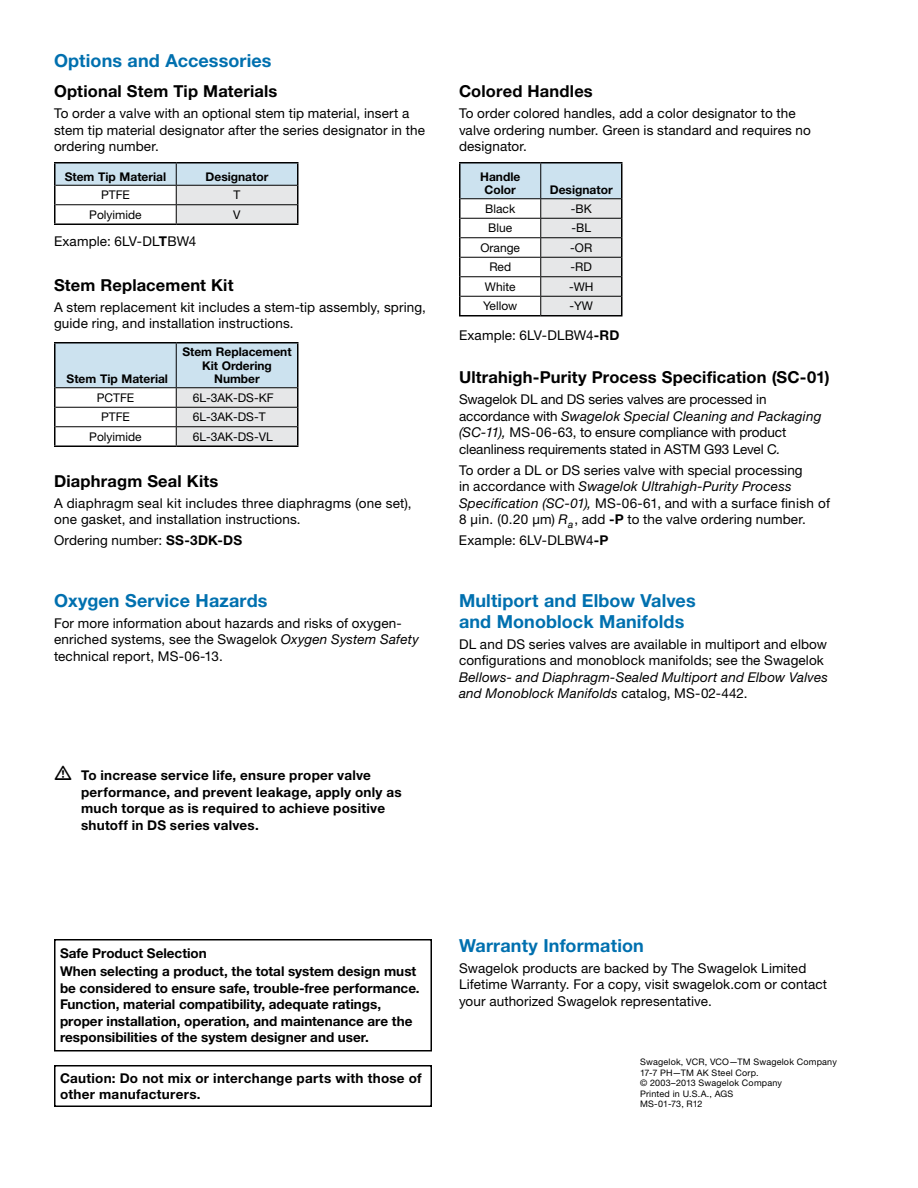
<style>
.page{position:relative;width:918px;height:1188px;background:#fff}
.page>*{position:absolute;margin:0;border:0;box-sizing:border-box;transform-origin:0 0}
.t1{font:700 18px/21px "Helvetica Neue LT Std";letter-spacing:.005em;color:#0070af}
.t2{font:700 16.5px "Helvetica Neue LT Std";letter-spacing:.01em;color:#000}
.t3{font:13.5px/16.5px "Helvetica Neue LT Std";letter-spacing:.01em;color:#000}
.t4{font:700 13.5px/16.5px "Helvetica Neue LT Std";color:#000}
.t5{font:700 13.5px/16.5px "Helvetica Neue LT Std";letter-spacing:.02em;color:#000}
.t6{font:italic 13.5px/16.5px "Helvetica Neue LT Std";letter-spacing:.015em;color:#000}
.t7{font:12px "Helvetica Neue LT Std";color:#000}
.t8{font:700 12px/13.5px "Helvetica Neue LT Std";color:#000;text-align:center}
.t9{font:9px/10.5px "Helvetica Neue LT Std";letter-spacing:.02em;color:#000}
.s1{font-weight:700}
.s2{font-style:italic}
.s3{font-style:normal}
</style>
<div class="page">
<div style="left:54px;top:939px;width:378px;height:113px;border:2px solid #000"></div>
<div style="left:54px;top:1065px;width:378px;height:42px;border:2px solid #000"></div>
<hr style="left:54px;top:162px;width:122px;height:2px;background:#000">
<hr style="left:176px;top:162px;width:122px;height:2px;background:#000">
<hr style="left:54px;top:224px;width:122px;height:1px;background:#000">
<hr style="left:176px;top:224px;width:122px;height:1px;background:#000">
<svg style="left:54px;top:163px;width:244px;height:61px"></svg>
<hr style="left:176px;top:204px;width:121px;height:1px;background:#000">
<hr style="left:54px;top:342px;width:122px;height:2px;background:#000">
<hr style="left:176px;top:342px;width:122px;height:2px;background:#000">
<hr style="left:54px;top:446px;width:122px;height:1px;background:#000">
<hr style="left:176px;top:446px;width:122px;height:1px;background:#000">
<svg style="left:54px;top:343px;width:244px;height:103px"></svg>
<hr style="left:56px;top:426px;width:120px;height:1px;background:#000">
<hr style="left:459px;top:162px;width:82px;height:2px;background:#000">
<hr style="left:541px;top:162px;width:81px;height:2px;background:#000">
<svg style="left:459px;top:163px;width:163px;height:153px"></svg>
<hr style="left:460px;top:296px;width:81px;height:1px;background:#000">
<h1 class="t1" style="left:54px;top:50px;width:219px">Options and Accessories</h1>
<p class="t2" style="left:54px;top:81px;width:225px">Optional Stem Tip Materials</p>
<p class="t3" style="left:54px;top:105px;width:372px">To order a valve with an optional stem tip material, insert a stem tip material designator after the series designator in the ordering number.</p>
<p class="t8" style="left:65px;top:169px;width:103px">Stem Tip Material</p>
<p class="t8" style="left:206px;top:169px;width:64px">Designator</p>
<p class="t7" style="left:101px;top:188px;width:30px">PTFE</p>
<p class="t7" style="left:234px;top:188px;width:8px">T</p>
<p class="t7" style="left:89px;top:207px;width:54px">Polyimide</p>
<p class="t7" style="left:233px;top:207px;width:9px">V</p>
<p class="t3" style="left:54px;top:233px;width:144px">Example: 6LV-DL<span class="s1">T</span>BW4</p>
<p class="t2" style="left:54px;top:274px;width:181px">Stem Replacement Kit</p>
<p class="t3" style="left:54px;top:298px;width:374px">A stem replacement kit includes a stem-tip assembly, spring, guide ring, and installation instructions.</p>
<p class="t8" style="left:67px;top:372px;width:103px">Stem Tip Material</p>
<p class="t8" style="left:182px;top:345px;width:111px">Stem Replacement<br>Kit Ordering<br>Number</p>
<p class="t7" style="left:97px;top:390px;width:39px">PCTFE</p>
<p class="t7" style="left:193px;top:390px;width:82px">6L-3AK-DS-KF</p>
<p class="t7" style="left:101px;top:410px;width:30px">PTFE</p>
<p class="t7" style="left:193px;top:410px;width:74px">6L-3AK-DS-T</p>
<p class="t7" style="left:89px;top:429px;width:54px">Polyimide</p>
<p class="t7" style="left:193px;top:429px;width:82px">6L-3AK-DS-VL</p>
<p class="t2" style="left:54px;top:471px;width:166px">Diaphragm Seal Kits</p>
<p class="t3" style="left:54px;top:494px;width:359px">A diaphragm seal kit includes three diaphragms (one set), one gasket, and installation instructions.</p>
<p class="t3" style="left:54px;top:532px;width:190px">Ordering number: <span class="s1">SS-3DK-DS</span></p>
<h1 class="t1" style="left:54px;top:590px;width:215px">Oxygen Service Hazards</h1>
<p class="t3" style="left:54px;top:615px;width:366px">For more information about hazards and risks of oxygen&shy;enriched systems, see the Swagelok <span class="s2">Oxygen System Safety </span>technical report, MS-06-13.</p>
<p class="t5" style="left:81px;top:767px;width:322px">To increase service life, ensure proper valve performance, and prevent leakage, apply only as much torque as is required to achieve positive shutoff in DS series valves.</p>
<p class="t2" style="left:459px;top:81px;width:135px">Colored Handles</p>
<p class="t3" style="left:459px;top:105px;width:354px">To order colored handles, add a color designator to the valve ordering number. Green is standard and requires no designator.</p>
<p class="t8" style="left:480px;top:169px;width:42px">Handle<br>Color</p>
<p class="t8" style="left:550px;top:183px;width:64px">Designator</p>
<p class="t7" style="left:485px;top:201px;width:31px">Black</p>
<p class="t7" style="left:571px;top:201px;width:22px">-BK</p>
<p class="t7" style="left:488px;top:221px;width:25px">Blue</p>
<p class="t7" style="left:571px;top:221px;width:21px">-BL</p>
<p class="t7" style="left:480px;top:240px;width:41px">Orange</p>
<p class="t7" style="left:570px;top:240px;width:24px">-OR</p>
<p class="t7" style="left:489px;top:260px;width:23px">Red</p>
<p class="t7" style="left:571px;top:260px;width:23px">-RD</p>
<p class="t7" style="left:485px;top:279px;width:32px">White</p>
<p class="t7" style="left:569px;top:279px;width:26px">-WH</p>
<p class="t7" style="left:483px;top:299px;width:36px">Yellow</p>
<p class="t7" style="left:569px;top:299px;width:25px">-YW</p>
<p class="t3" style="left:459px;top:326px;width:162px">Example: 6LV-DLBW4<span class="s1">-RD</span></p>
<p class="t2" style="left:459px;top:367px;width:372px">Ultrahigh-Purity Process Specification (SC-01)</p>
<p class="t3" style="left:459px;top:391px;width:364px">Swagelok DL and DS series valves are processed in accordance with <span class="s2">Swagelok Special Cleaning and Packaging (SC-11),</span> MS-06-63, to ensure compliance with product cleanliness requirements stated in ASTM G93 Level C<span class="s2">.</span></p>
<p class="t3" style="left:459px;top:462px;width:373px">To order a DL or DS series valve with special processing<br>in accordance with <span class="s2">Swagelok Ultrahigh-Purity Process Specification (SC-01),</span> MS-06-61, and with a surface finish of 8 µin. (0.20 µm) <span class="s2">R</span><sub>a</sub>, add <span class="s1">-P</span> to the valve ordering number.</p>
<p class="t3" style="left:459px;top:532px;width:151px">Example: 6LV-DLBW4<span class="s1">-P</span></p>
<h1 class="t1" style="left:459px;top:590px;width:238px">Multiport and Elbow Valves and Monoblock Manifolds</h1>
<p class="t3" style="left:459px;top:636px;width:370px">DL and DS series valves are available in multiport and elbow configurations and monoblock manifolds; see the Swagelok</p>
<p class="t6" style="left:459px;top:669px;width:371px">Bellows- and Diaphragm-Sealed Multiport and Elbow Valves and Monoblock Manifolds <span class="s3">catalog, MS‑02‑442.</span></p>
<p class="t4" style="left:60px;top:944px;width:358px;line-height:18px">Safe Product Selection<br>When selecting a product, the total system design must</p>
<p class="t4" style="left:60px;top:979px;width:361px">be considered to ensure safe, trouble-free performance.<br>Function, material compatibility, adequate ratings, proper installation, operation, and maintenance are the responsibilities of the system designer and user.</p>
<p class="t5" style="left:60px;top:1069px;width:363px">Caution: Do not mix or interchange parts with those of other manufacturers.</p>
<h1 class="t1" style="left:459px;top:935px;width:186px">Warranty Information</h1>
<p class="t3" style="left:459px;top:960px;width:370px">Swagelok products are backed by The Swagelok Limited<br>Lifetime Warranty. For a copy, visit swagelok.com or contact your authorized Swagelok representative.</p>
<p class="t9" style="left:640px;top:1056px;width:198px">Swagelok, VCR, VCO—TM Swagelok Company<br>17-7 PH—TM AK Steel Corp.<br>© 2003–2013 Swagelok Company<br>Printed in U.S.A., AGS<br>MS-01-73, R12</p>
</div>
